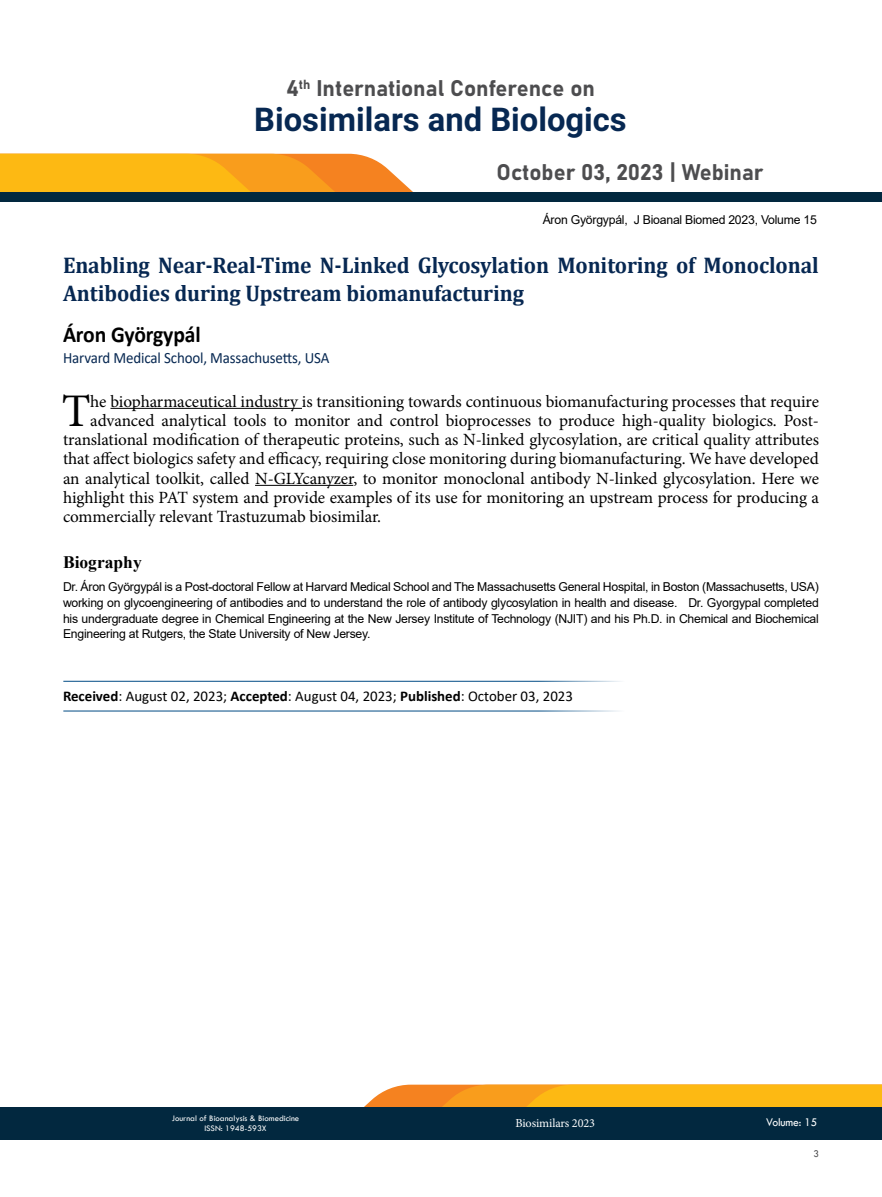
<style>
.page{position:relative;width:882px;height:1197px;background:#fff}
.page>*{position:absolute;margin:0;border:0;box-sizing:border-box;transform-origin:0 0}
.t1{font:46.73px "Minion Pro";color:#000}
.t2{font:700 32.73px "Roboto";color:#072852}
.t3{font:700 22.75px/28px "Cambria";letter-spacing:-.005em;color:#072852;scale:.95 1}
.t4{font:700 22.75px "Calibri";letter-spacing:-.005em;color:#000;scale:.95 1}
.t5{font:22.4px "Bahnschrift";color:#4d4d4f}
.t6{font:700 17.5px "Times New Roman";color:#000}
.t7{font:17.15px "Minion Pro";letter-spacing:-.005em;color:#000}
.t8{font:15.75px "Calibri";letter-spacing:-.01em;color:#072852;scale:.95 1}
.t9{font:14.88px "Calibri";color:#000}
.t10{font:12.25px/15.8px "Arial";letter-spacing:-.02em;color:#000;text-align:justify}
.t11{font:12.25px "Minion Pro";letter-spacing:-.01em;color:#fff}
.t12{font:12.25px "Tw Cen";letter-spacing:-.01em;color:#fff;scale:.95 1}
.t13{font:10.5px "Tw Cen";color:#4d4d4f;scale:.95 1}
.t14{font:8.75px/10.5px "Tw Cen";color:#fff;text-align:center}
.s1{font-weight:700}
</style>
<div class="page">
<svg style="left:364px;top:1085px;width:518px;height:22px;background:#fbae1d"></svg>
<div style="left:0;top:1107px;width:882px;height:33px;background:#02283f"></div>
<svg style="left:0;top:154px;width:413px;height:38px;background:#faac24"></svg>
<div style="left:0;top:192px;width:882px;height:10px;background:#02283f"></div>
<hr style="left:110px;top:408px;width:192px;height:1px;background:#000">
<hr style="left:255px;top:485px;width:98px;height:1px;background:#000">
<hr style="left:63px;top:681px;width:595px;height:1px;background:#004b84">
<hr style="left:63px;top:711px;width:595px;height:1px;background:#004b84">
<h3 class="t5" style="left:286px;top:71px;width:310px">4<sup>th</sup> International Conference on</h3>
<h2 class="t2" style="left:254px;top:97px;width:374px">Biosimilars and Biologics</h2>
<h3 class="t5" style="left:497px;top:156px;width:268px">October 03, 2023 | Webinar</h3>
<p class="t10" style="left:543px;top:212px;width:276px">Áron Györgypál, J Bioanal Biomed 2023, Volume 15</p>
<h3 class="t3" style="left:63px;top:251px;width:797px">Enabling Near-Real-Time N-Linked Glycosylation Monitoring of Monoclonal<br>Antibodies during Upstream biomanufacturing</h3>
<h3 class="t4" style="left:63px;top:318px;width:147px">Áron Györgypál</h3>
<p class="t8" style="left:63px;top:346px;width:282px">Harvard Medical School, Massachusetts, USA</p>
<h1 class="t1" style="left:62px;top:380px;width:30px">T</h1>
<p class="t7" style="left:90px;top:390px;width:730px">he biopharmaceutical industry is transitioning towards continuous biomanufacturing processes that require</p>
<p class="t7" style="left:90px;top:409px;width:730px">advanced analytical tools to monitor and control bioprocesses to produce high-quality biologics. Post-</p>
<p class="t7" style="left:63px;top:428px;width:758px">translational modification of therapeutic proteins, such as N-linked glycosylation, are critical quality attributes</p>
<p class="t7" style="left:63px;top:447px;width:757px">that affect biologics safety and efficacy, requiring close monitoring during biomanufacturing. We have developed</p>
<p class="t7" style="left:63px;top:467px;width:757px">an analytical toolkit, called N-GLYcanyzer, to monitor monoclonal antibody N-linked glycosylation. Here we</p>
<p class="t7" style="left:63px;top:486px;width:758px">highlight this PAT system and provide examples of its use for monitoring an upstream process for producing a</p>
<p class="t7" style="left:63px;top:505px;width:320px">commercially relevant Trastuzumab biosimilar.</p>
<p class="t6" style="left:63px;top:549px;width:80px">Biography</p>
<p class="t10" style="left:63px;top:579px;width:757px">Dr. Áron Györgypál is a Post-doctoral Fellow at Harvard Medical School and The Massachusetts General Hospital, in Boston (Massachusetts, USA) working on glycoengineering of antibodies and to understand the role of antibody glycosylation in health and disease. Dr. Gyorgypal completed his undergraduate degree in Chemical Engineering at the New Jersey Institute of Technology (NJIT) and his Ph.D. in Chemical and Biochemical Engineering at Rutgers, the State University of New Jersey.</p>
<p class="t9" style="left:63px;top:686px;width:511px"><span class="s1">Received</span>: August 02, 2023; <span class="s1">Accepted</span>: August 04, 2023; <span class="s1">Published</span>: October 03, 2023</p>
<p class="t14" style="left:172px;top:1112px;width:129px">Journal of Bioanalysis &amp; Biomedicine<br>ISSN: 1948-593X</p>
<p class="t11" style="left:515px;top:1115px;width:81px">Biosimilars 2023</p>
<p class="t12" style="left:766px;top:1115px;width:55px">Volume: 15</p>
<p class="t13" style="left:813px;top:1147px;width:7px">3</p>
</div>
